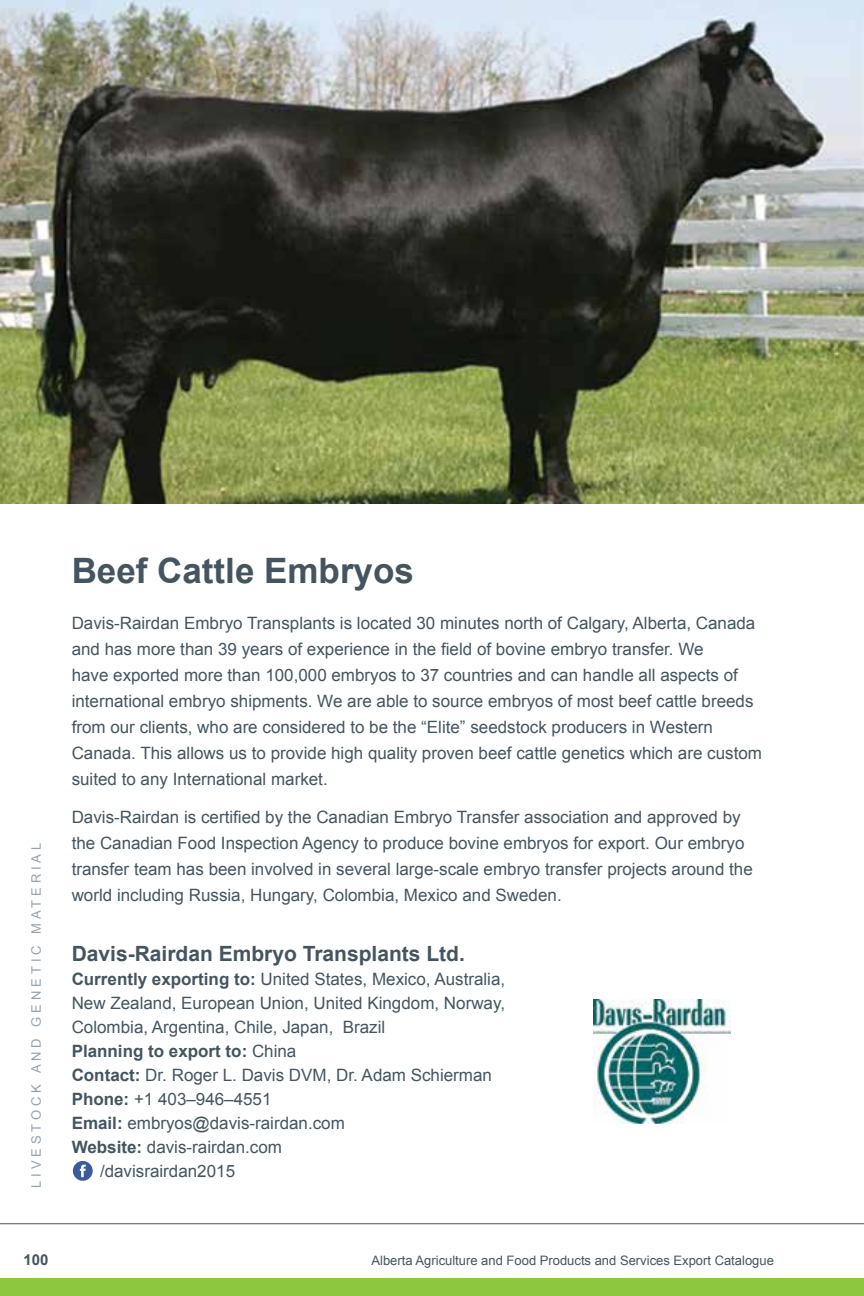
<style>
.page{position:relative;width:864px;height:1296px;background:#fff}
.page>*{position:absolute;margin:0;border:0;box-sizing:border-box;transform-origin:0 0}
.t1{font:700 35px "Arial";color:#455560}
.t2{font:700 21px "Arial";color:#455560}
.t3{font:17px/26px "Arial";color:#455560}
.t4{font:700 17px "Arial";color:#455560}
.t5{font:700 15px "Arial";color:#455560}
.t6{font:13px "Arial";color:#455560}
.t7{font:13px "Arial";letter-spacing:.3em;color:#95a2ac}
.s1{font-weight:700}
.s2{font-weight:400}
</style>
<div class="page">
<hr style="left:0;top:1223px;width:864px;height:1px;background:#455560">
<div style="left:0;top:1278px;width:864px;height:18px;background:#8dc63f"></div>
<img style="left:0;top:0;width:863px;height:504px">
<img style="left:593px;top:1000px;width:138px;height:124px">
<div style="left:73px;top:1161px;width:20px;height:20px;background:#3d5b9a;border-radius:50%"></div>
<svg style="left:80px;top:1165px;width:6px;height:12px"></svg>
<p class="t7" style="left:28px;top:1188px;width:347px;rotate:-90deg">LIVESTOCK AND GENETIC MATERIAL</p>
<h1 class="t1" style="left:72px;top:548px;width:344px">Beef Cattle Embryos</h1>
<p class="t3" style="left:72px;top:610px;width:692px">Davis-Rairdan Embryo Transplants is located 30 minutes north of Calgary, Alberta, Canada and has more than 39 years of experience in the field of bovine embryo transfer. We<br>have exported more than 100,000 embryos to 37 countries and can handle all aspects of international embryo shipments. We are able to source embryos of most beef cattle breeds from our clients, who are considered to be the “Elite” seedstock producers in Western Canada. This allows us to provide high quality proven beef cattle genetics which are custom suited to any International market.</p>
<p class="t3" style="left:72px;top:804px;width:683px">Davis-Rairdan is certified by the Canadian Embryo Transfer association and approved by the Canadian Food Inspection Agency to produce bovine embryos for export. Our embryo transfer team has been involved in several large-scale embryo transfer projects around the world including Russia, Hungary, Colombia, Mexico and Sweden.</p>
<p class="t2" style="left:72px;top:940px;width:395px">Davis-Rairdan Embryo Transplants Ltd.</p>
<p class="t3" style="left:72px;top:966px;width:435px"><span class="s1">Currently exporting to:</span> United States, Mexico, Australia,</p>
<p class="t3" style="left:72px;top:990px;width:435px">New Zealand, European Union, United Kingdom, Norway,</p>
<p class="t3" style="left:72px;top:1014px;width:315px">Colombia, Argentina, Chile, Japan, Brazil</p>
<p class="t4" style="left:72px;top:1040px;width:226px">Planning to export to: <span class="s2">China</span></p>
<p class="t3" style="left:72px;top:1062px;width:422px"><span class="s1">Contact:</span> Dr. Roger L. Davis DVM, Dr. Adam Schierman</p>
<p class="t3" style="left:72px;top:1086px;width:201px"><span class="s1">Phone:</span> +1 403–946–4551</p>
<p class="t3" style="left:72px;top:1110px;width:275px"><span class="s1">Email:</span> embryos@davis-rairdan.com</p>
<p class="t3" style="left:72px;top:1134px;width:212px"><span class="s1">Website:</span> davis-rairdan.com</p>
<p class="t3" style="left:100px;top:1158px;width:137px">/davisrairdan2015</p>
<p class="t5" style="left:23px;top:1250px;width:27px">100</p>
<p class="t6" style="left:371px;top:1252px;width:404px">Alberta Agriculture and Food Products and Services Export Catalogue</p>
</div>
